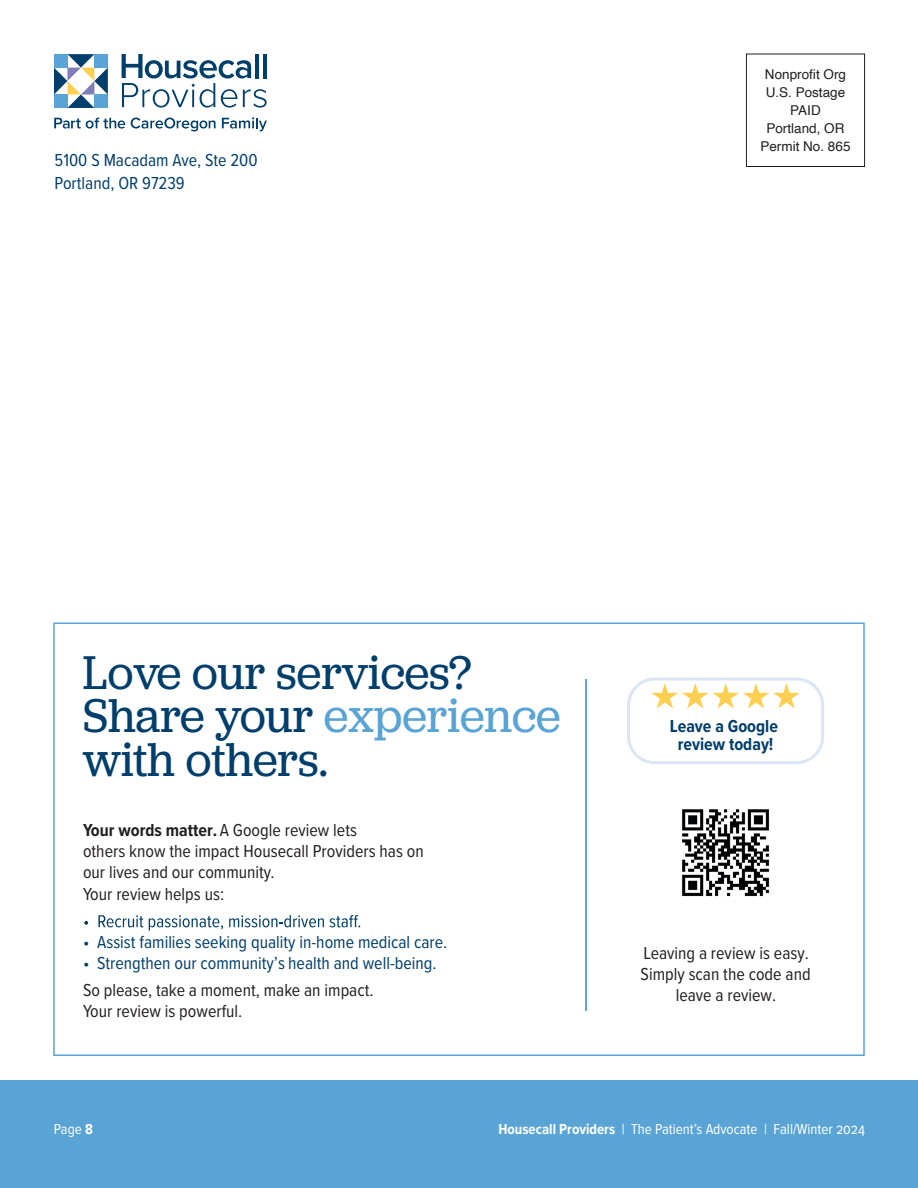
<style>
.page{position:relative;width:918px;height:1188px;background:#fff}
.page>*{position:absolute;margin:0;border:0;box-sizing:border-box;transform-origin:0 0}
.t1{font:49.35px/43.3px "Jubilat";color:#003e6b;scale:.95 1}
.t2{font:18px/21.5px "Proxima Nova Cond";color:#231f20}
.t3{font:18px/22.5px "Proxima Nova Cond";color:#003e6b}
.t4{font:700 18px/18px "Proxima Nova Cond";color:#003e6b;text-align:center}
.t5{font:15px "Proxima Nova Cond";color:#fff}
.t6{font:13.5px/18px "Helvetica";color:#231f20;text-align:center}
.s1{color:#59a4d4}
.s2{font-weight:700}
</style>
<div class="page">
<div style="left:0;top:1080px;width:918px;height:108px;background:#59a4d4"></div>
<div style="left:746px;top:54px;width:119px;height:113px;border:1px solid #231f20"></div>
<svg style="left:54px;top:54px;width:54px;height:54px"></svg>
<div style="left:94px;top:95px;width:14px;height:13px;background:#59a4d4"></div>
<svg style="left:122px;top:54px;width:145px;height:54px"></svg>
<svg style="left:54px;top:118px;width:71px;height:11px"></svg>
<svg style="left:131px;top:118px;width:85px;height:13px"></svg>
<svg style="left:222px;top:117px;width:45px;height:14px"></svg>
<svg style="left:53px;top:622px;width:812px;height:434px"></svg>
<svg style="left:627px;top:678px;width:197px;height:86px"></svg>
<img style="left:680px;top:807px;width:91px;height:91px">
<hr style="left:585px;top:679px;width:2px;height:332px;background:#59a4d4">
<p class="t3" style="left:55px;top:149px;width:205px">5100 S Macadam Ave, Ste 200<br>Portland, OR 97239</p>
<p class="t6" style="left:760px;top:66px;width:92px">Nonprofit Org<br>U.S. Postage<br>PAID<br>Portland, OR<br>Permit No. 865</p>
<h1 class="t1" style="left:83px;top:650px;width:504px">Love our services?<br>Share your <span class="s1">experience </span>with others.</h1>
<p class="t2" style="left:83px;top:818px;width:342px"><span class="s2">Your words matter.</span> A Google review lets<br>others know the impact Housecall Providers has on our lives and our community.<br>Your review helps us:</p>
<p class="t3" style="left:83px;top:930px;width:366px">• Assist families seeking quality in-home medical care.</p>
<p class="t3" style="left:83px;top:951px;width:355px">• Strengthen our community’s health and well-being.</p>
<p class="t2" style="left:83px;top:979px;width:292px;line-height:21px">So please, take a moment, make an impact.<br>Your review is powerful.</p>
<p class="t4" style="left:670px;top:716px;width:110px">Leave a Google review today!</p>
<p class="t2" style="left:641px;top:942px;width:172px;line-height:21px;text-align:center">Leaving a review is easy.<br>Simply scan the code and leave a review.</p>
<p class="t5" style="left:54px;top:1118px;width:40px">Page <span class="s2">8</span></p>
<p class="t5" style="left:498px;top:1118px;width:368px"><span class="s2">Housecall Providers</span> | The Patient’s Advocate | Fall/Winter 2024</p>
</div>
